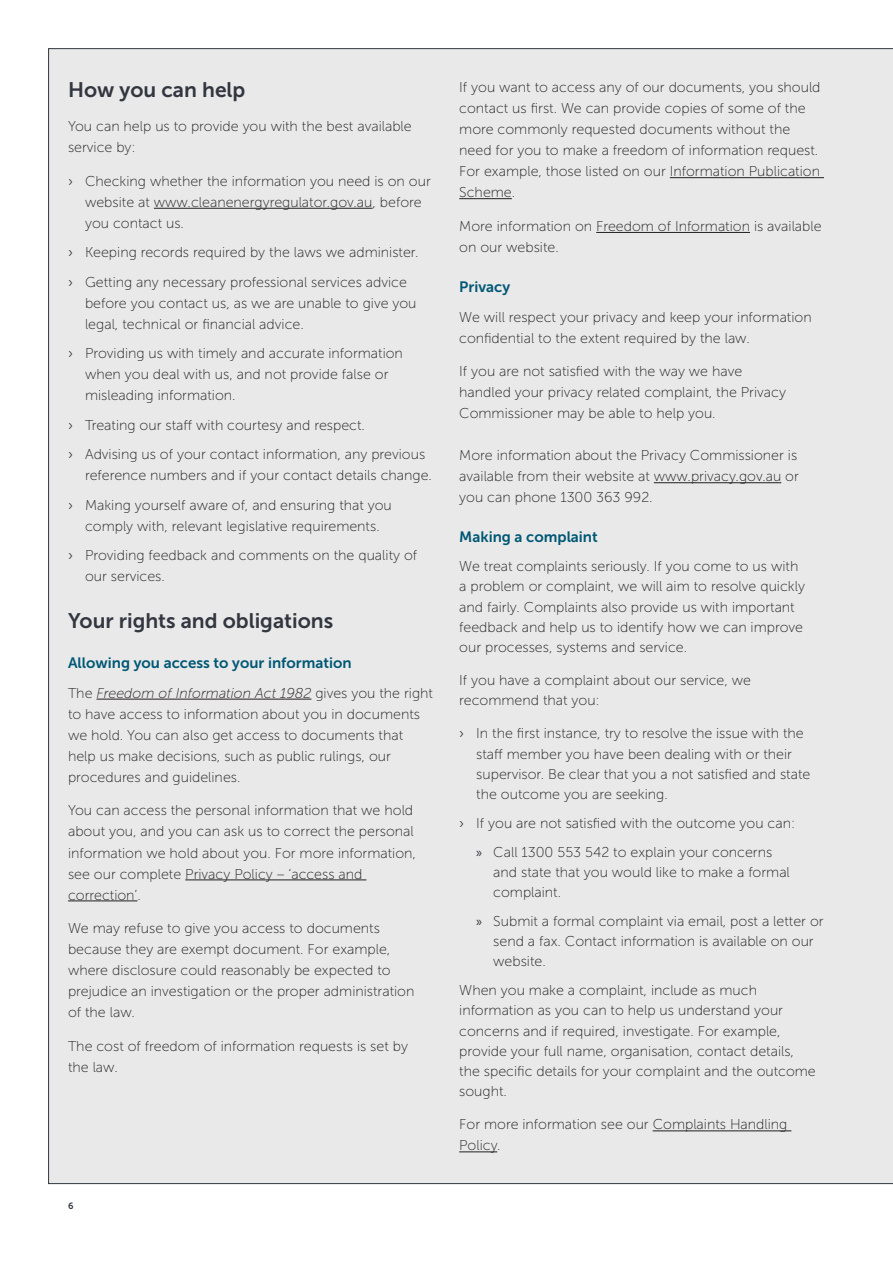
<style>
.page{position:relative;width:893px;height:1263px;background:#fff}
.page>*{position:absolute;margin:0;border:0;box-sizing:border-box;transform-origin:0 0}
.t1{font:21px "Museo Sans 700";color:#323640}
.t2{font:15px "Museo Sans 700";color:#005775}
.t3{font:14.25px/21px "Museo Sans 100";color:#231f20}
.t4{font:9px "Museo Sans 700";color:#323640}
.s1{font-family:"Museo Sans 300";color:#323640}
.s2{font-style:italic}
.s3{font-family:"Myriad Pro";color:#323640}
</style>
<div class="page">
<div style="left:48px;top:48px;width:845px;height:1136px;background:#e8e9e8"></div>
<hr style="left:154px;top:208px;width:219px;height:1px;background:#231f20">
<hr style="left:96px;top:699px;width:215px;height:1px;background:#231f20">
<hr style="left:185px;top:879px;width:181px;height:1px;background:#231f20">
<hr style="left:68px;top:900px;width:69px;height:1px;background:#231f20">
<hr style="left:670px;top:177px;width:154px;height:1px;background:#231f20">
<hr style="left:459px;top:198px;width:53px;height:1px;background:#231f20">
<hr style="left:596px;top:232px;width:154px;height:1px;background:#231f20">
<hr style="left:654px;top:482px;width:127px;height:1px;background:#231f20">
<hr style="left:653px;top:1130px;width:138px;height:1px;background:#231f20">
<hr style="left:459px;top:1151px;width:38px;height:1px;background:#231f20">
<h1 class="t1" style="left:68px;top:78px;width:179px">How you can help</h1>
<p class="t3" style="left:68px;top:116px;width:345px">You can help us to provide you with the best available service by:</p>
<p class="t3" style="left:85px;top:171px;width:347px;text-indent:-17px"><span class="s1">›</span> Checking whether the information you need is on our website at www.cleanenergyregulator.gov.au, before you contact us.</p>
<p class="t3" style="left:68px;top:238px;width:352px;line-height:29.5px"><span class="s1">›</span> Keeping records required by the laws we administer. <span class="s1">›</span> Getting any necessary professional services advice</p>
<p class="t3" style="left:85px;top:293px;width:333px">before you contact us, as we are unable to give you legal, technical or financial advice.</p>
<p class="t3" style="left:85px;top:343px;width:319px;text-indent:-17px"><span class="s1">›</span> Providing us with timely and accurate information when you deal with us, and not provide false or misleading information.</p>
<p class="t3" style="left:68px;top:410px;width:359px;line-height:29.5px"><span class="s1">›</span> Treating our staff with courtesy and respect.<br><span class="s1">›</span> Advising us of your contact information, any previous</p>
<p class="t3" style="left:68px;top:461px;width:365px;line-height:29.5px;text-indent:17px">reference numbers and if your contact details change. <span class="s1">›</span> Making yourself aware of, and ensuring that you</p>
<p class="t3" style="left:68px;top:511px;width:351px;line-height:29.5px;text-indent:17px">comply with, relevant legislative requirements.<br><span class="s1">›</span> Providing feedback and comments on the quality of</p>
<p class="t3" style="left:85px;top:566px;width:81px">our services.</p>
<h1 class="t1" style="left:68px;top:609px;width:267px">Your rights and obligations</h1>
<p class="t2" style="left:68px;top:655px;width:285px">Allowing you access to your information</p>
<p class="t3" style="left:68px;top:682px;width:366px">The <span class="s2">Freedom of Information Act 1982</span> gives you the right to have access to information about you in documents we hold. You can also get access to documents that help us make decisions, such as public rulings, our procedures and guidelines.</p>
<p class="t3" style="left:68px;top:800px;width:349px">You can access the personal information that we hold about you, and you can ask us to correct the personal information we hold about you. For more information, see our complete Privacy Policy – ‘access and correction’.</p>
<p class="t3" style="left:68px;top:918px;width:348px">We may refuse to give you access to documents because they are exempt document. For example, where disclosure could reasonably be expected to prejudice an investigation or the proper administration of the law.</p>
<p class="t3" style="left:68px;top:1036px;width:341px">The cost of freedom of information requests is set by the law.</p>
<p class="t4" style="left:68px;top:1201px;width:7px">6</p>
<p class="t3" style="left:459px;top:77px;width:363px">If you want to access any of our documents, you should contact us first. We can provide copies of some of the more commonly requested documents without the need for you to make a freedom of information request.<br>For example, those listed on our Information Publication Scheme.</p>
<p class="t3" style="left:459px;top:216px;width:364px">More information on Freedom of Information is available on our website.</p>
<p class="t2" style="left:459px;top:278px;width:52px">Privacy</p>
<p class="t3" style="left:459px;top:306px;width:354px">We will respect your privacy and keep your information confidential to the extent required by the law.</p>
<p class="t3" style="left:459px;top:361px;width:328px">If you are not satisfied with the way we have handled your privacy related complaint, the Privacy<br>Commissioner may be able to help you.</p>
<p class="t3" style="left:459px;top:445px;width:341px;text-align:justify">More information about the Privacy Commissioner is available from their website at www.privacy.gov.au or you can phone 1300 363 992.</p>
<p class="t2" style="left:459px;top:529px;width:140px">Making a complaint</p>
<p class="t3" style="left:459px;top:556px;width:347px;line-height:20.2px">We treat complaints seriously. If you come to us with a problem or complaint, we will aim to resolve quickly and fairly. Complaints also provide us with important feedback and help us to identify how we can improve our processes, systems and service.</p>
<p class="t3" style="left:459px;top:670px;width:293px;line-height:20.2px">If you have a complaint about our service, we recommend that you:</p>
<p class="t3" style="left:476px;top:723px;width:336px;line-height:20.2px;text-indent:-17px"><span class="s1">›</span> In the first instance, try to resolve the issue with the staff member you have been dealing with or their supervisor. Be clear that you a not satisfied and state the outcome you are seeking.</p>
<p class="t3" style="left:459px;top:809px;width:337px;line-height:28.8px;text-align:center"><span class="s1">›</span> If you are not satisfied with the outcome you can: <span class="s3">»</span> Call 1300 553 542 to explain your concerns</p>
<p class="t3" style="left:493px;top:862px;width:298px;line-height:20.2px">and state that you would like to make a formal complaint.</p>
<p class="t3" style="left:493px;top:911px;width:332px;line-height:20.2px;text-indent:-17px"><span class="s3">»</span> Submit a formal complaint via email, post a letter or send a fax. Contact information is available on our website.</p>
<p class="t3" style="left:459px;top:980px;width:358px;line-height:20.2px">When you make a complaint, include as much information as you can to help us understand your concerns and if required, investigate. For example, provide your full name, organisation, contact details, the specific details for your complaint and the outcome sought.</p>
<p class="t3" style="left:459px;top:1114px;width:330px">For more information see our Complaints Handling<br>Policy.</p>
</div>
